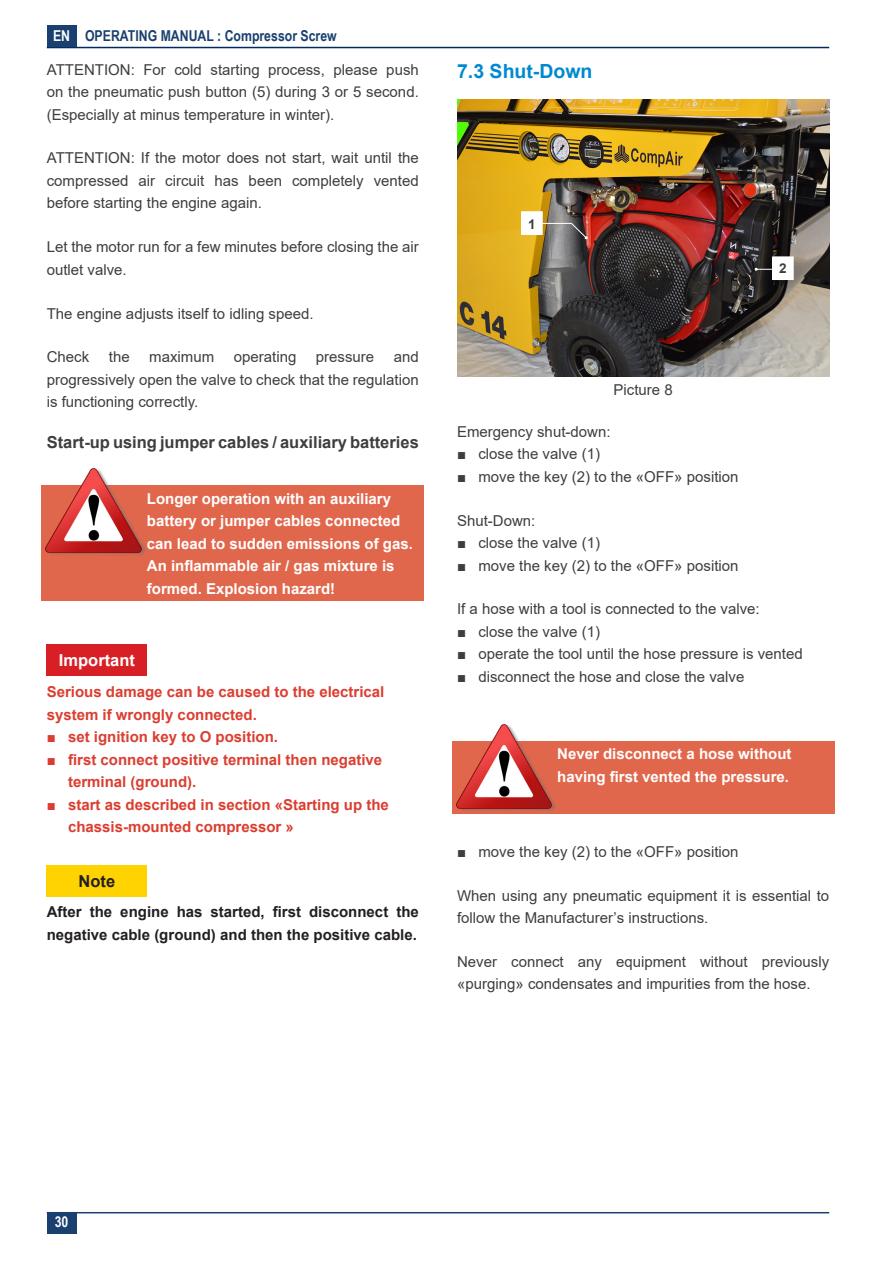
<style>
.page{position:relative;width:893px;height:1263px;background:#fff}
.page>*{position:absolute;margin:0;border:0;box-sizing:border-box;transform-origin:0 0}
.Titre_Moyen{font:700 19.5px "Arial";color:#0089cf}
.t1{font:700 16.5px "Arial";color:#3e3e3f}
.t2{font:700 16.5px "Arial";color:#fff}
.t3{font:700 16.5px "Arial";color:#231f20}
.t4{font:15px/22.5px "Arial";color:#3e3e3f;text-align:justify}
.t5{font:700 15px/22.5px "Arial";color:#db3e30}
.t6{font:700 15px/22.5px "Arial";color:#fff}
.Paragraphe_Important{font:700 15px/22.5px "Arial";color:#231f20}
.t7{font:700 15px "Arial Narrow";color:#1a406f}
.t8{font:700 15px "Arial Narrow";color:#fff}
.t9{font:700 13.5px "Arial";color:#3e3e3f}
.s1{color:#fff}
.s2{font-weight:400}
</style>
<div class="page">
<div style="left:47px;top:1212px;width:30px;height:21px;background:#1a406f"></div>
<hr style="left:47px;top:47px;width:782px;height:1px;background:#002b5f">
<hr style="left:47px;top:1212px;width:782px;height:1px;background:#1a406f">
<div style="left:47px;top:26px;width:30px;height:21px;background:#1a406f"></div>
<div style="left:41px;top:485px;width:383px;height:116px;background:#e1674c"></div>
<img style="left:45px;top:468px;width:100px;height:87px">
<div style="left:47px;top:644px;width:100px;height:31px;background:#d91f26"></div>
<div style="left:47px;top:865px;width:100px;height:31px;background:#fed300"></div>
<div style="left:452px;top:741px;width:382px;height:72px;background:#e1674c"></div>
<img style="left:452px;top:724px;width:104px;height:90px">
<img style="left:457px;top:100px;width:372px;height:276px">
<svg style="left:542px;top:223px;width:46px;height:16px"></svg>
<div style="left:522px;top:212px;width:20px;height:22px;background:#fff"></div>
<div style="left:521px;top:211px;width:22px;height:24px;border:1px solid #fff"></div>
<svg style="left:754px;top:268px;width:18px;height:3px"></svg>
<div style="left:773px;top:257px;width:20px;height:22px;background:#fff"></div>
<div style="left:772px;top:256px;width:22px;height:24px;border:1px solid #fff"></div>
<p class="t7" style="left:53px;top:24px;width:285px"><span class="s1">EN</span> OPERATING MANUAL : Compressor Screw</p>
<p class="t4" style="left:47px;top:58px;width:374px">ATTENTION: For cold starting process, please push on the pneumatic push button (5) during 3 or 5 second. (Especially at minus temperature in winter).</p>
<p class="t4" style="left:47px;top:147px;width:374px">ATTENTION: If the motor does not start, wait until the compressed air circuit has been completely vented before starting the engine again.</p>
<p class="t4" style="left:47px;top:236px;width:374px">Let the motor run for a few minutes before closing the air outlet valve.</p>
<p class="t4" style="left:47px;top:302px;width:268px">The engine adjusts itself to idling speed.</p>
<p class="t4" style="left:47px;top:346px;width:44px">Check</p>
<p class="t4" style="left:109px;top:346px;width:22px">the</p>
<p class="t4" style="left:149px;top:346px;width:66px">maximum</p>
<p class="t4" style="left:234px;top:346px;width:64px">operating</p>
<p class="t4" style="left:316px;top:346px;width:60px">pressure</p>
<p class="t4" style="left:47px;top:346px;width:374px;text-indent:347px">and progressively open the valve to check that the regulation is functioning correctly.</p>
<p class="t1" style="left:47px;top:431px;width:374px">Start-up using jumper cables / auxiliary batteries</p>
<p class="t6" style="left:147px;top:487px;width:267px">Longer operation with an auxiliary battery or jumper cables connected can lead to sudden emissions of gas.<br>An inflammable air / gas mixture is formed. Explosion hazard!</p>
<p class="t2" style="left:59px;top:648px;width:78px">Important</p>
<p class="t5" style="left:47px;top:681px;width:339px">Serious damage can be caused to the electrical system if wrongly connected.</p>
<p class="t5" style="left:47px;top:726px;width:233px"><span class="s2">■</span> set ignition key to O position.</p>
<p class="t5" style="left:68px;top:749px;width:316px;text-indent:-21px"><span class="s2">■</span> first connect positive terminal then negative terminal (ground).</p>
<p class="t5" style="left:68px;top:794px;width:322px;text-indent:-21px"><span class="s2">■</span> start as described in section «Starting up the chassis-mounted compressor »</p>
<p class="t3" style="left:79px;top:870px;width:38px">Note</p>
<p class="Paragraphe_Important" style="left:47px;top:901px;width:374px">After the engine has started, first disconnect the negative cable (ground) and then the positive cable.</p>
<p class="Titre_Moyen" style="left:457px;top:57px;width:137px">7.3 Shut-Down</p>
<p class="t9" style="left:528px;top:214px;width:9px">1</p>
<p class="t4" style="left:614px;top:378px;width:61px">Picture 8</p>
<p class="t9" style="left:779px;top:259px;width:9px">2</p>
<p class="t4" style="left:457px;top:420px;width:155px">Emergency shut-down:</p>
<p class="t4" style="left:457px;top:443px;width:144px">■ close the valve (1)</p>
<p class="t4" style="left:457px;top:465px;width:283px">■ move the key (2) to the «OFF» position</p>
<p class="t4" style="left:457px;top:509px;width:80px">Shut-Down:</p>
<p class="t4" style="left:457px;top:531px;width:144px">■ close the valve (1)</p>
<p class="t4" style="left:457px;top:554px;width:283px">■ move the key (2) to the «OFF» position</p>
<p class="t4" style="left:457px;top:598px;width:304px">If a hose with a tool is connected to the valve:</p>
<p class="t4" style="left:457px;top:620px;width:144px">■ close the valve (1)</p>
<p class="t4" style="left:457px;top:643px;width:347px">■ operate the tool until the hose pressure is vented</p>
<p class="t4" style="left:457px;top:665px;width:289px">■ disconnect the hose and close the valve</p>
<p class="t6" style="left:557px;top:743px;width:236px">Never disconnect a hose without having first vented the pressure.</p>
<p class="t4" style="left:457px;top:840px;width:283px">■ move the key (2) to the «OFF» position</p>
<p class="t4" style="left:457px;top:884px;width:374px">When using any pneumatic equipment it is essential to follow the Manufacturer’s instructions.</p>
<p class="t4" style="left:457px;top:950px;width:374px">Never connect any equipment without previously «purging» condensates and impurities from the hose.</p>
<p class="t8" style="left:55px;top:1211px;width:15px">30</p>
</div>
